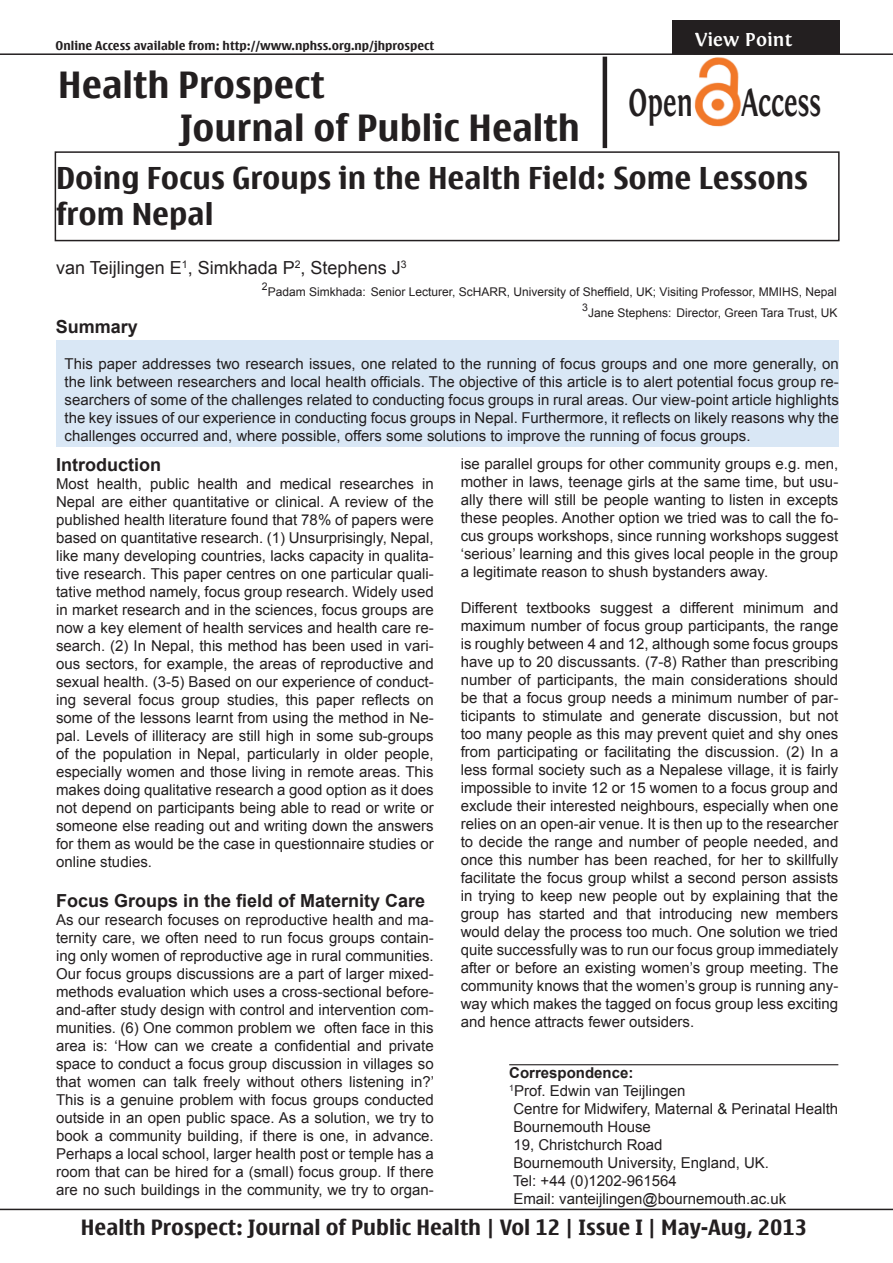
<style>
.page{position:relative;width:893px;height:1263px;background:#fff}
.page>*{position:absolute;margin:0;border:0;box-sizing:border-box;transform-origin:0 0}
.t1{font:700 40.5px "Fontin";color:#231f20;scale:.67 1}
.t2{font:700 36px/43.2px "Nokia Standard Multiscript";color:#231f20}
.t3{font:700 30px/36px "Nokia Standard Multiscript";color:#231f20}
.t4{font:700 21px "Nokia Standard Multiscript";color:#231f20}
.t5{font:700 19.5px "Fontin";color:#fff}
.t6{font:700 18px "Arial";color:#231f20}
.t7{font:18px "Arial";color:#231f20}
.t8{font:15px/18px "Arial";color:#231f20;text-align:justify}
.t9{font:12px "Arial";color:#231f20}
.t10{font:700 12px "Nokia Standard Multiscript";color:#231f20}
.t11{font:10.5px "Arial";color:#231f20}
.s1{font-weight:700}
</style>
<div class="page">
<hr style="left:509px;top:1064px;width:329px;height:1px;background:#231f20">
<div style="left:55px;top:151px;width:785px;height:90px;border:2px solid #231f20"></div>
<div style="left:56px;top:340px;width:783px;height:106px;background:#d9e7f5"></div>
<hr style="left:0;top:53px;width:893px;height:2px;background:#231f20">
<hr style="left:0;top:1209px;width:893px;height:1px;background:#231f20">
<div style="left:672px;top:20px;width:168px;height:34px;background:#231f20"></div>
<img style="left:694px;top:57px;width:47px;height:70px">
<hr style="left:603px;top:57px;width:4px;height:91px;background:#231f20">
<p class="t10" style="left:56px;top:39px;width:380px">Online Access available from: http://www.nphss.org.np/jhprospect</p>
<h2 class="t2" style="left:180px;top:64px;width:401px;text-indent:-122px">Health Prospect<br>Journal of Public Health</h2>
<h3 class="t5" style="left:695px;top:28px;width:99px">View Point</h3>
<h1 class="t1" style="left:628px;top:80px;width:289px">Open Access</h1>
<h3 class="t3" style="left:56px;top:161px;width:753px">Doing Focus Groups in the Health Field: Some Lessons from Nepal</h3>
<p class="t7" style="left:56px;top:255px;width:352px">van Teijlingen E<sup>1</sup>, Simkhada P<sup>2</sup>, Stephens J<sup>3</sup></p>
<p class="t11" style="left:262px;top:279px;width:7px">2</p>
<p class="t9" style="left:268px;top:283px;width:571px">Padam Simkhada: Senior Lecturer, ScHARR, University of Sheffield, UK; Visiting Professor, MMIHS, Nepal</p>
<p class="t11" style="left:582px;top:300px;width:7px">3</p>
<p class="t9" style="left:588px;top:305px;width:251px">Jane Stephens: Director, Green Tara Trust, UK</p>
<p class="t8" style="left:65px;top:355px;width:776px">This paper addresses two research issues, one related to the running of focus groups and one more generally, on the link between researchers and local health officials. The objective of this article is to alert potential focus group re&shy;searchers of some of the challenges related to conducting focus groups in rural areas. Our view-point article highlights the key issues of our experience in conducting focus groups in Nepal. Furthermore, it reflects on likely reasons why the challenges occurred and, where possible, offers some solutions to improve the running of focus groups.</p>
<p class="t6" style="left:56px;top:314px;width:84px">Summary</p>
<p class="t6" style="left:56px;top:452px;width:106px">Introduction</p>
<p class="t8" style="left:56px;top:475px;width:379px">Most health, public health and medical researches in Nepal are either quantitative or clinical. A review of the published health literature found that 78% of papers were based on quantitative research. (1) Unsurprisingly, Nepal, like many developing countries, lacks capacity in qualita&shy;tive research. This paper centres on one particular quali&shy;tative method namely, focus group research. Widely used in market research and in the sciences, focus groups are now a key element of health services and health care re&shy;search. (2) In Nepal, this method has been used in vari&shy;ous sectors, for example, the areas of reproductive and sexual health. (3-5) Based on our experience of conduct&shy;ing several focus group studies, this paper reflects on some of the lessons learnt from using the method in Ne&shy;pal. Levels of illiteracy are still high in some sub-groups of the population in Nepal, particularly in older people, especially women and those living in remote areas. This makes doing qualitative research a good option as it does not depend on participants being able to read or write or someone else reading out and writing down the answers for them as would be the case in questionnaire studies or online studies.</p>
<p class="t6" style="left:56px;top:888px;width:371px">Focus Groups in the field of Maternity Care</p>
<p class="t8" style="left:56px;top:910px;width:380px">As our research focuses on reproductive health and ma&shy;ternity care, we often need to run focus groups contain&shy;ing only women of reproductive age in rural communities.<br>Our focus groups discussions are a part of larger mixed&shy;methods evaluation which uses a cross-sectional before&shy;and-after study design with control and intervention com&shy;munities. (6) One common problem we often face in this area is: ‘How can we create a confidential and private space to conduct a focus group discussion in villages so that women can talk freely without others listening in?’ This is a genuine problem with focus groups conducted outside in an open public space. As a solution, we try to book a community building, if there is one, in advance.<br>Perhaps a local school, larger health post or temple has a room that can be hired for a (small) focus group. If there are no such buildings in the community, we try to organ-</p>
<p class="t8" style="left:461px;top:455px;width:379px">ise parallel groups for other community groups e.g. men, mother in laws, teenage girls at the same time, but usu&shy;ally there will still be people wanting to listen in excepts these peoples. Another option we tried was to call the fo&shy;cus groups workshops, since running workshops suggest ‘serious’ learning and this gives local people in the group a legitimate reason to shush bystanders away.</p>
<p class="t8" style="left:461px;top:599px;width:379px">Different textbooks suggest a different minimum and maximum number of focus group participants, the range is roughly between 4 and 12, although some focus groups have up to 20 discussants. (7-8) Rather than prescribing number of participants, the main considerations should be that a focus group needs a minimum number of par&shy;ticipants to stimulate and generate discussion, but not too many people as this may prevent quiet and shy ones from participating or facilitating the discussion. (2) In a less formal society such as a Nepalese village, it is fairly impossible to invite 12 or 15 women to a focus group and exclude their interested neighbours, especially when one relies on an open-air venue. It is then up to the researcher to decide the range and number of people needed, and once this number has been reached, for her to skillfully facilitate the focus group whilst a second person assists in trying to keep new people out by explaining that the group has started and that introducing new members would delay the process too much. One solution we tried quite successfully was to run our focus group immediately after or before an existing women’s group meeting. The community knows that the women’s group is running any&shy;way which makes the tagged on focus group less exciting and hence attracts fewer outsiders.</p>
<p class="t8" style="left:509px;top:1064px;width:331px;text-align:left"><span class="s1">Correspondence:<br></span><sup>1</sup>Prof. Edwin van Teijlingen<br>Centre for Midwifery, Maternal &amp; Perinatal Health<br>Bournemouth House<br>19, Christchurch Road<br>Bournemouth University, England, UK.<br>Tel: +44 (0)1202-961564<br>Email: vanteijlingen@bournemouth.ac.uk</p>
<h3 class="t4" style="left:81px;top:1216px;width:728px">Health Prospect: Journal of Public Health | Vol 12 | Issue I | May-Aug, 2013</h3>
</div>
